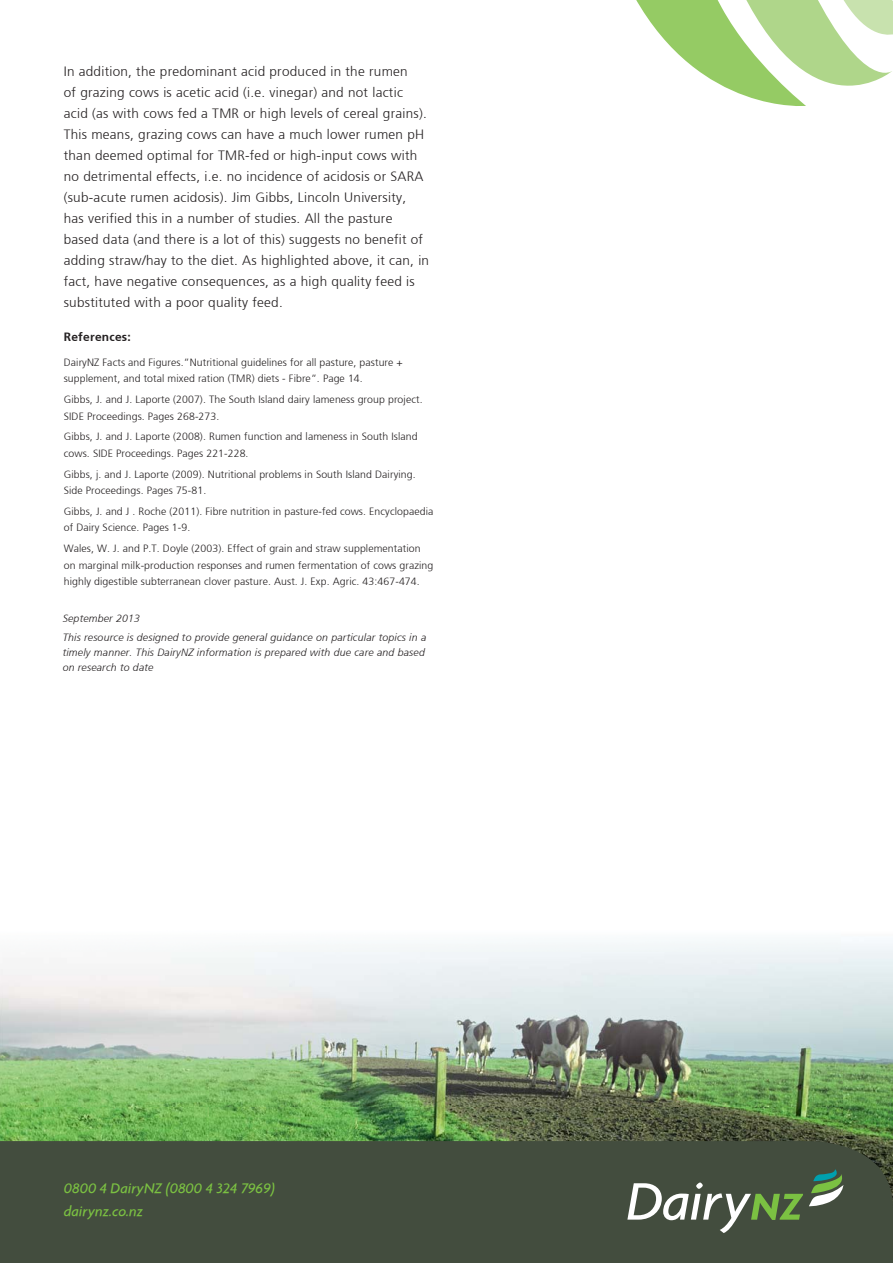
<style>
.page{position:relative;width:893px;height:1263px;background:#fff}
.page>*{position:absolute;margin:0;border:0;box-sizing:border-box;transform-origin:0 0}
.t1{font:italic 500 15px/23px "Agenda";color:#7bc142}
.t2{font:300 13.5px/21px "Frutiger";letter-spacing:.02em;color:#231f20}
.t3{font:700 12px "Frutiger";letter-spacing:.02em;color:#231f20}
.t4{font:300 10.5px/16.5px "Frutiger";letter-spacing:.01em;color:#231f20}
.t5{font:italic 300 10.5px/19.2px "Frutiger";letter-spacing:.02em;color:#231f20}
</style>
<div class="page">
<img style="left:0;top:942px;width:893px;height:199px">
<div style="left:0;top:1141px;width:893px;height:122px;background:#434d3e"></div>
<svg style="left:809px;top:1169px;width:38px;height:38px"></svg>
<svg style="left:627px;top:1182px;width:176px;height:51px;background:#67745f"></svg>
<svg style="left:636px;top:0;width:257px;height:106px"></svg>
<p class="t2" style="left:64px;top:61px;width:367px">In addition, the predominant acid produced in the rumen<br>of grazing cows is acetic acid (i.e. vinegar) and not lactic acid (as with cows fed a TMR or high levels of cereal grains).<br>This means, grazing cows can have a much lower rumen pH than deemed optimal for TMR-fed or high-input cows with no detrimental effects, i.e. no incidence of acidosis or SARA (sub-acute rumen acidosis). Jim Gibbs, Lincoln University, has verified this in a number of studies. All the pasture based data (and there is a lot of this) suggests no benefit of adding straw/hay to the diet. As highlighted above, it can, in fact, have negative consequences, as a high quality feed is substituted with a poor quality feed.</p>
<p class="t3" style="left:64px;top:330px;width:69px">References:</p>
<p class="t4" style="left:64px;top:354px;width:341px">DairyNZ Facts and Figures.”Nutritional guidelines for all pasture, pasture + supplement, and total mixed ration (TMR) diets - Fibre”. Page 14.</p>
<p class="t4" style="left:64px;top:391px;width:360px">Gibbs, J. and J. Laporte (2007). The South Island dairy lameness group project.<br>SIDE Proceedings. Pages 268-273.</p>
<p class="t4" style="left:64px;top:429px;width:355px">Gibbs, J. and J. Laporte (2008). Rumen function and lameness in South Island cows. SIDE Proceedings. Pages 221-228.</p>
<p class="t4" style="left:64px;top:466px;width:353px">Gibbs, j. and J. Laporte (2009). Nutritional problems in South Island Dairying.<br>Side Proceedings. Pages 75-81.</p>
<p class="t4" style="left:64px;top:503px;width:371px">Gibbs, J. and J . Roche (2011). Fibre nutrition in pasture-fed cows. Encyclopaedia of Dairy Science. Pages 1-9.</p>
<p class="t4" style="left:64px;top:540px;width:371px">Wales, W. J. and P.T. Doyle (2003). Effect of grain and straw supplementation on marginal milk-production responses and rumen fermentation of cows grazing highly digestible subterranean clover pasture. Aust. J. Exp. Agric. 43:467-474.</p>
<p class="t5" style="left:63px;top:609px;width:365px">September 2013<br>This resource is designed to provide general guidance on particular topics in a</p>
<p class="t5" style="left:63px;top:645px;width:364px;line-height:15px">timely manner. This DairyNZ information is prepared with due care and based on research to date</p>
<h1 class="t1" style="left:64px;top:1176px;width:213px">0800 4 DairyNZ (0800 4 324 7969) dairynz.co.nz</h1>
</div>
